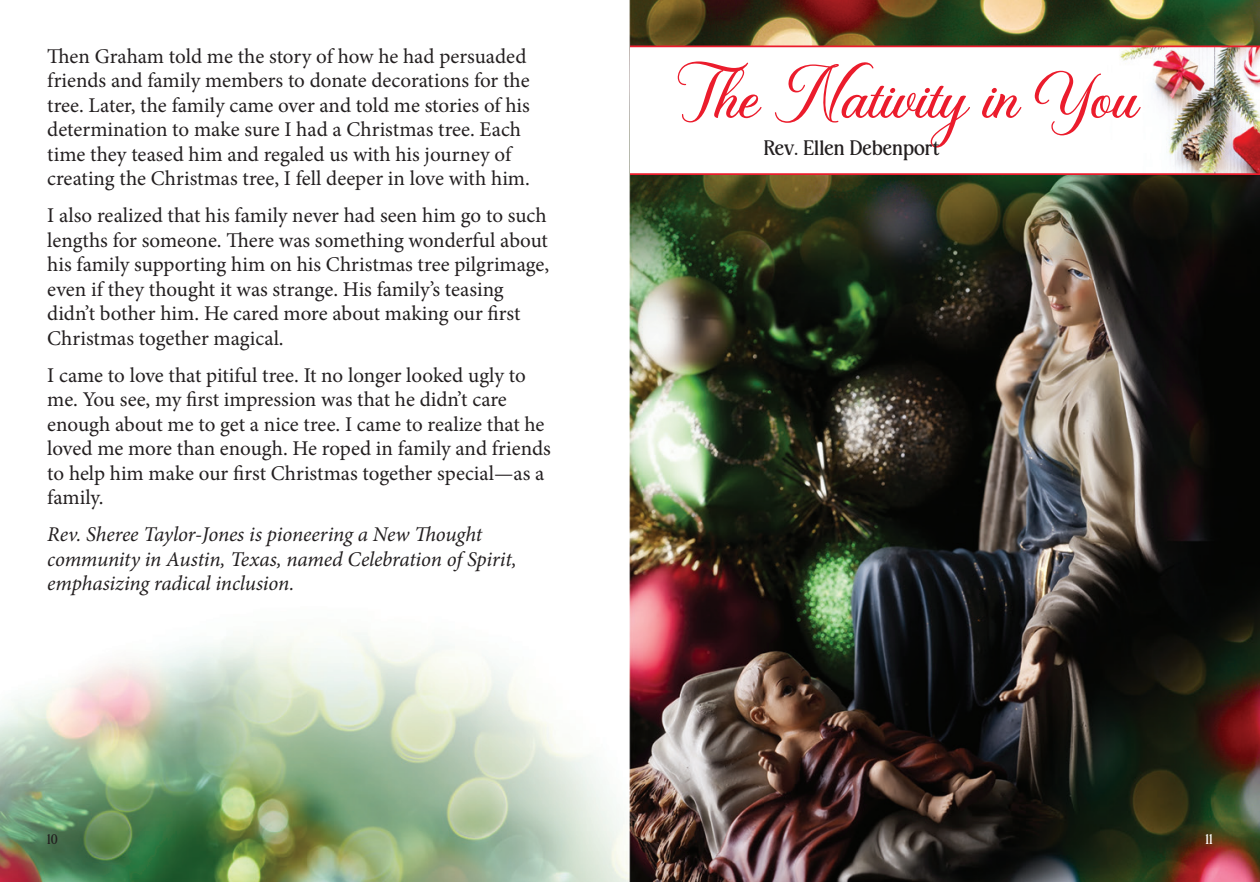
<style>
.page{position:relative;width:1260px;height:882px;background:#fff}
.page>*{position:absolute;margin:0;border:0;box-sizing:border-box;transform-origin:0 0}
.t1{font:63px "Bela Yasmine";color:#eb1c2c}
.t2{font:21px/24.5px "Minion Pro";color:#231f20}
.t3{font:italic 21px/24.5px "Minion Pro";letter-spacing:-.01em;color:#231f20}
.t4{font:21px "Kavitta";color:#231f20}
.t5{font:14px "Kavitta";color:#231f20}
.t6{font:14px "Kavitta";color:#fff}
</style>
<div class="page">
<img style="left:0;top:0;width:1260px;height:882px">
<img style="left:630px;top:47px;width:630px;height:126px">
<hr style="left:630px;top:173px;width:630px;height:2px;background:#eb1c2c">
<hr style="left:630px;top:46px;width:630px;height:1px;background:#eb1c2c">
<p class="t2" style="left:47px;top:44px;width:484px">Then Graham told me the story of how he had persuaded friends and family members to donate decorations for the tree. Later, the family came over and told me stories of his determination to make sure I had a Christmas tree. Each time they teased him and regaled us with his journey of creating the Christmas tree, I fell deeper in love with him.</p>
<p class="t2" style="left:47px;top:203px;width:503px">I also realized that his family never had seen him go to such lengths for someone. There was something wonderful about his family supporting him on his Christmas tree pilgrimage, even if they thought it was strange. His family’s teasing didn’t bother him. He cared more about making our first Christmas together magical.</p>
<p class="t2" style="left:47px;top:363px;width:505px">I came to love that pitiful tree. It no longer looked ugly to me. You see, my first impression was that he didn’t care enough about me to get a nice tree. I came to realize that he loved me more than enough. He roped in family and friends to help him make our first Christmas together special—as a family.</p>
<p class="t3" style="left:47px;top:522px;width:471px">Rev. Sheree Taylor-Jones is pioneering a New Thought community in Austin, Texas, named Celebration of Spirit, emphasizing radical inclusion.</p>
<h1 class="t1" style="left:678px;top:51px;width:463px">The Nativity in You</h1>
<p class="t4" style="left:764px;top:137px;width:177px">Rev. Ellen Debenport</p>
<p class="t5" style="left:47px;top:833px;width:12px">10</p>
<p class="t6" style="left:1205px;top:833px;width:9px">11</p>
</div>
